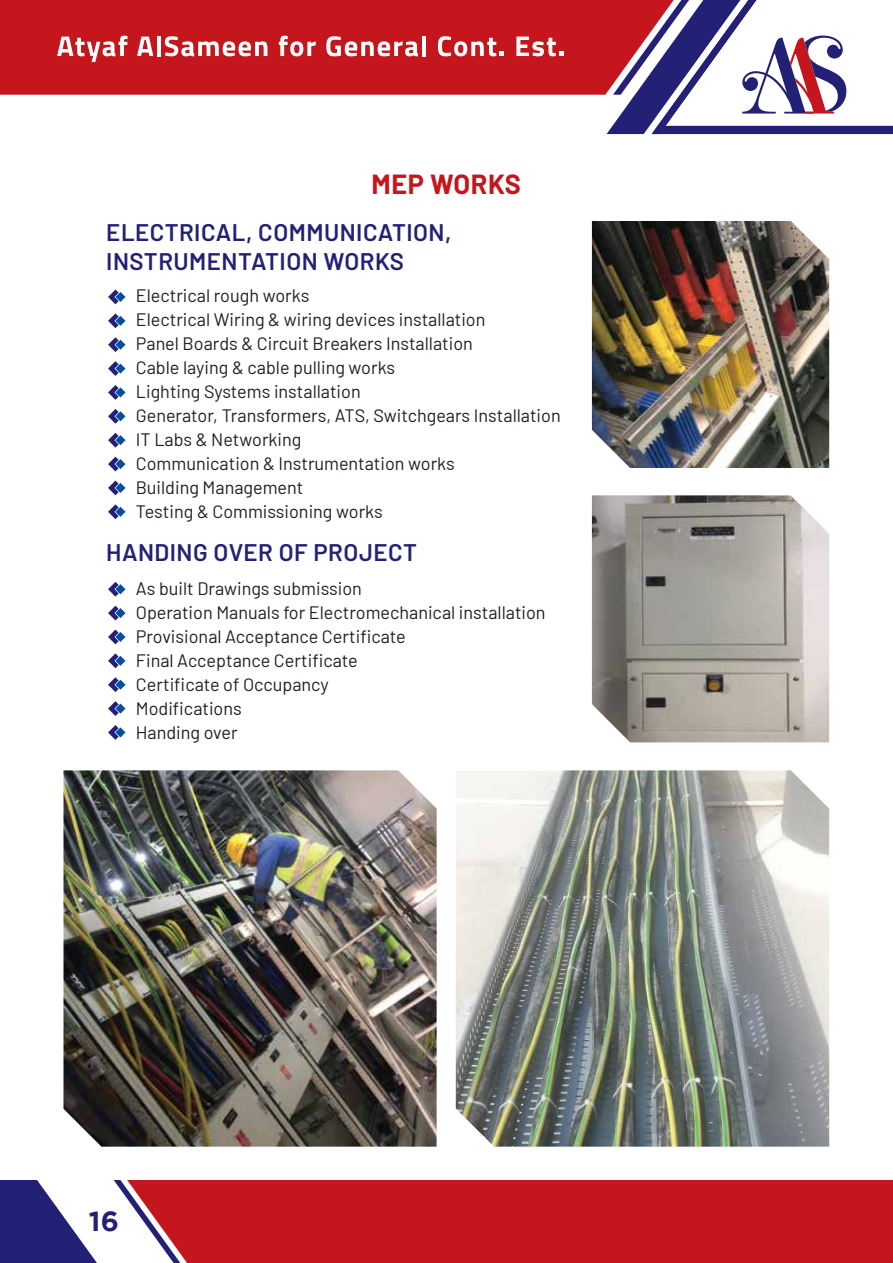
<style>
.page{position:relative;width:893px;height:1263px;background:#fff}
.page>*{position:absolute;margin:0;border:0;box-sizing:border-box;transform-origin:0 0}
.t1{font:700 27.6px "Gotham";color:#232176}
.t2{font:700 27px "Barlow";letter-spacing:.02em;color:#c4161c}
.t3{font:600 24px/28.8px "Barlow";letter-spacing:.02em;color:#232176}
.t4{font:18px/24px "Barlow";color:#231f20}
</style>
<div class="page">
<svg style="left:108px;top:289px;width:17px;height:15px"></svg>
<svg style="left:108px;top:313px;width:17px;height:15px"></svg>
<svg style="left:108px;top:337px;width:17px;height:15px"></svg>
<svg style="left:108px;top:361px;width:17px;height:15px"></svg>
<svg style="left:108px;top:385px;width:17px;height:15px"></svg>
<svg style="left:108px;top:409px;width:17px;height:15px"></svg>
<svg style="left:108px;top:457px;width:17px;height:14px"></svg>
<svg style="left:108px;top:433px;width:17px;height:15px"></svg>
<svg style="left:108px;top:480px;width:17px;height:15px"></svg>
<svg style="left:108px;top:504px;width:17px;height:15px"></svg>
<svg style="left:108px;top:582px;width:17px;height:15px"></svg>
<svg style="left:108px;top:606px;width:17px;height:14px"></svg>
<svg style="left:108px;top:629px;width:17px;height:15px"></svg>
<svg style="left:108px;top:653px;width:17px;height:15px"></svg>
<svg style="left:108px;top:677px;width:17px;height:15px"></svg>
<svg style="left:108px;top:701px;width:17px;height:15px"></svg>
<svg style="left:108px;top:725px;width:17px;height:15px"></svg>
<div style="left:0;top:0;width:607px;height:95px;background:#c4161c"></div>
<div style="left:180px;top:1180px;width:713px;height:83px;background:#c4161c"></div>
<svg style="left:114px;top:1180px;width:66px;height:83px"></svg>
<svg style="left:57px;top:36px;width:71px;height:26px"></svg>
<svg style="left:137px;top:37px;width:16px;height:19px"></svg>
<hr style="left:157px;top:36px;width:4px;height:20px;background:#fff">
<svg style="left:165px;top:36px;width:102px;height:20px"></svg>
<svg style="left:279px;top:36px;width:37px;height:20px"></svg>
<svg style="left:326px;top:36px;width:92px;height:20px"></svg>
<hr style="left:422px;top:36px;width:4px;height:20px;background:#fff">
<svg style="left:438px;top:36px;width:66px;height:20px"></svg>
<svg style="left:516px;top:37px;width:47px;height:19px"></svg>
<svg style="left:607px;top:0;width:286px;height:134px"></svg>
<svg style="left:0;top:1180px;width:97px;height:83px"></svg>
<img style="left:592px;top:221px;width:237px;height:247px">
<img style="left:592px;top:495px;width:237px;height:247px">
<img style="left:63px;top:770px;width:374px;height:376px">
<img style="left:456px;top:770px;width:373px;height:376px">
<h2 class="t2" style="left:371px;top:164px;width:151px">MEP WORKS</h2>
<h3 class="t3" style="left:106px;top:216px;width:347px">ELECTRICAL, COMMUNICATION,<br>INSTRUMENTATION WORKS</h3>
<p class="t4" style="left:136px;top:282px;width:426px">Electrical rough works<br>Electrical Wiring &amp; wiring devices installation<br>Panel Boards &amp; Circuit Breakers Installation<br>Cable laying &amp; cable pulling works<br>Lighting Systems installation<br>Generator, Transformers, ATS, Switchgears Installation IT Labs &amp; Networking<br>Communication &amp; Instrumentation works<br>Building Management<br>Testing &amp; Commissioning works</p>
<h3 class="t3" style="left:106px;top:536px;width:312px">HANDING OVER OF PROJECT</h3>
<p class="t4" style="left:136px;top:575px;width:411px">As built Drawings submission<br>Operation Manuals for Electromechanical installation<br>Provisional Acceptance Certificate<br>Final Acceptance Certificate<br>Certificate of Occupancy<br>Modifications<br>Handing over</p>
<h1 class="t1" style="left:89px;top:1205px;width:32px">16</h1>
</div>
